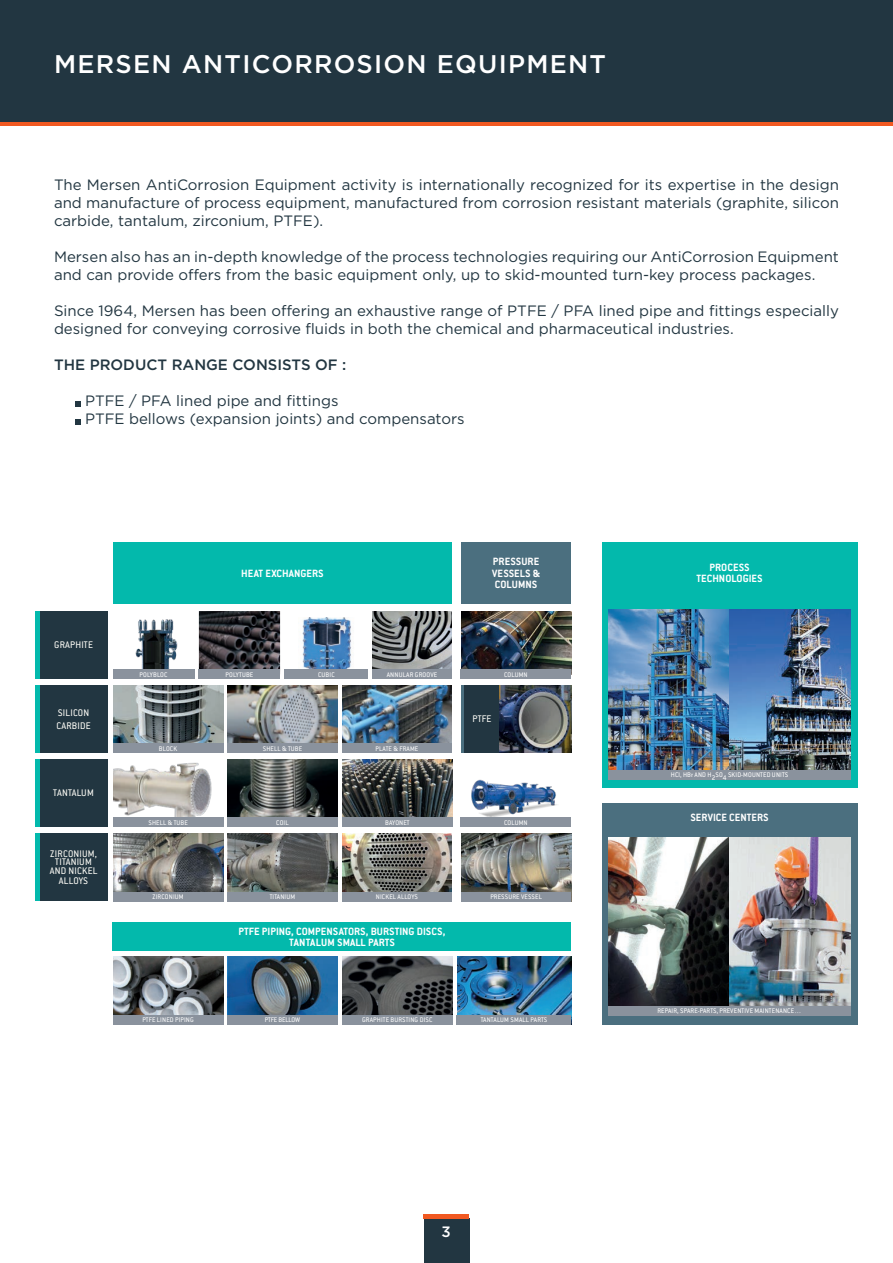
<style>
.page{position:relative;width:893px;height:1263px;background:#fff}
.page>*{position:absolute;margin:0;border:0;box-sizing:border-box;transform-origin:0 0}
.t1{font:500 25.5px "Gotham";letter-spacing:.05em;color:#fff}
.t2{font:15px/18px "Gotham";color:#223641}
.t3{font:500 15px "Gotham";color:#223641}
.t4{font:500 15px "Gotham";color:#fff}
.t5{font:700 11.55px/11.6px "Conduit ITC";letter-spacing:.005em;color:#fff;text-align:center}
.t6{font:10.5px/8.4px "Conduit ITC";letter-spacing:.02em;color:#fffef8}
.t7{font:7.35px "Conduit ITC";letter-spacing:.02em;color:#fff}
.t8{font:7.35px "Conduit ITC";letter-spacing:-.01em;color:#fff}
</style>
<div class="page">
<hr style="left:0;top:122px;width:893px;height:4px;background:#f15921">
<div style="left:0;top:0;width:893px;height:122px;background:#223641"></div>
<div style="left:424px;top:1218px;width:45px;height:45px;background:#223641"></div>
<hr style="left:424px;top:1214px;width:45px;height:4px;background:#f15921">
<svg style="left:75px;top:401px;width:6px;height:5px"></svg>
<svg style="left:75px;top:419px;width:6px;height:5px"></svg>
<div style="left:113px;top:542px;width:339px;height:62px;background:#03b9ac"></div>
<img style="left:342px;top:759px;width:110px;height:59px">
<div style="left:40px;top:611px;width:67px;height:68px;background:#223641"></div>
<hr style="left:36px;top:611px;width:4px;height:68px;background:#03b9ac">
<div style="left:40px;top:685px;width:67px;height:68px;background:#223641"></div>
<hr style="left:36px;top:685px;width:4px;height:68px;background:#03b9ac">
<img style="left:372px;top:611px;width:80px;height:59px">
<img style="left:342px;top:685px;width:110px;height:63px">
<img style="left:342px;top:833px;width:110px;height:59px">
<img style="left:342px;top:956px;width:110px;height:59px">
<div style="left:40px;top:759px;width:67px;height:68px;background:#223641"></div>
<hr style="left:36px;top:759px;width:4px;height:68px;background:#03b9ac">
<div style="left:40px;top:833px;width:67px;height:68px;background:#223641"></div>
<hr style="left:36px;top:833px;width:4px;height:68px;background:#03b9ac">
<div style="left:113px;top:922px;width:458px;height:29px;background:#03b9ac"></div>
<div style="left:602px;top:803px;width:255px;height:29px;background:#4b6f7f"></div>
<div style="left:602px;top:823px;width:255px;height:201px;background:#4b6f7f"></div>
<div style="left:602px;top:542px;width:255px;height:246px;background:#03b9ac"></div>
<img style="left:124px;top:619px;width:63px;height:51px">
<img style="left:227px;top:759px;width:111px;height:59px">
<img style="left:227px;top:685px;width:111px;height:59px">
<img style="left:113px;top:762px;width:103px;height:56px">
<img style="left:228px;top:833px;width:110px;height:59px">
<img style="left:227px;top:956px;width:111px;height:59px">
<img style="left:113px;top:685px;width:110px;height:59px">
<img style="left:113px;top:833px;width:110px;height:59px">
<img style="left:113px;top:956px;width:110px;height:59px">
<svg style="left:461px;top:685px;width:4px;height:68px"></svg>
<img style="left:461px;top:611px;width:110px;height:59px">
<img style="left:499px;top:685px;width:72px;height:68px">
<img style="left:461px;top:833px;width:110px;height:59px">
<img style="left:457px;top:956px;width:114px;height:59px">
<img style="left:465px;top:779px;width:93px;height:39px">
<div style="left:465px;top:685px;width:34px;height:68px;background:#223641"></div>
<div style="left:461px;top:542px;width:110px;height:62px;background:#4b6f7f"></div>
<div style="left:113px;top:670px;width:81px;height:9px;background:#8a929d"></div>
<div style="left:113px;top:744px;width:110px;height:9px;background:#8a929d"></div>
<div style="left:113px;top:818px;width:110px;height:9px;background:#8a929d"></div>
<div style="left:113px;top:892px;width:110px;height:9px;background:#8a929d"></div>
<div style="left:113px;top:1015px;width:110px;height:9px;background:#8a929d"></div>
<img style="left:298px;top:617px;width:57px;height:53px">
<div style="left:285px;top:670px;width:83px;height:9px;background:#8a929d"></div>
<img style="left:199px;top:611px;width:81px;height:59px">
<div style="left:199px;top:670px;width:81px;height:9px;background:#8a929d"></div>
<div style="left:227px;top:744px;width:111px;height:9px;background:#8a929d"></div>
<div style="left:227px;top:818px;width:111px;height:9px;background:#8a929d"></div>
<div style="left:227px;top:892px;width:111px;height:9px;background:#8a929d"></div>
<div style="left:227px;top:1015px;width:111px;height:9px;background:#8a929d"></div>
<div style="left:372px;top:670px;width:80px;height:9px;background:#8a929d"></div>
<div style="left:342px;top:744px;width:109px;height:9px;background:#8a929d"></div>
<div style="left:342px;top:818px;width:110px;height:9px;background:#8a929d"></div>
<div style="left:342px;top:892px;width:110px;height:9px;background:#8a929d"></div>
<div style="left:342px;top:1015px;width:110px;height:9px;background:#8a929d"></div>
<img style="left:608px;top:837px;width:242px;height:169px">
<div style="left:461px;top:670px;width:110px;height:9px;background:#8a929d"></div>
<div style="left:461px;top:818px;width:110px;height:9px;background:#8a929d"></div>
<div style="left:461px;top:892px;width:110px;height:9px;background:#8a929d"></div>
<div style="left:457px;top:1015px;width:114px;height:9px;background:#8a929d"></div>
<img style="left:608px;top:609px;width:242px;height:161px">
<div style="left:608px;top:770px;width:242px;height:10px;background:#8a929d"></div>
<div style="left:608px;top:1006px;width:242px;height:10px;background:#8a929d"></div>
<h1 class="t1" style="left:54px;top:47px;width:554px">MERSEN ANTICORROSION EQUIPMENT</h1>
<p class="t2" style="left:54px;top:176px;width:786px;text-align:justify">The Mersen AntiCorrosion Equipment activity is internationally recognized for its expertise in the design and manufacture of process equipment, manufactured from corrosion resistant materials (graphite, silicon carbide, tantalum, zirconium, PTFE).</p>
<p class="t2" style="left:54px;top:248px;width:786px">Mersen also has an in-depth knowledge of the process technologies requiring our AntiCorrosion Equipment and can provide offers from the basic equipment only, up to skid-mounted turn-key process packages.</p>
<p class="t2" style="left:54px;top:302px;width:786px">Since 1964, Mersen has been offering an exhaustive range of PTFE / PFA lined pipe and fittings especially designed for conveying corrosive fluids in both the chemical and pharmaceutical industries.</p>
<p class="t3" style="left:54px;top:355px;width:294px">THE PRODUCT RANGE CONSISTS OF :</p>
<p class="t2" style="left:85px;top:392px;width:381px">PTFE / PFA lined pipe and fittings<br>PTFE bellows (expansion joints) and compensators</p>
<p class="t6" style="left:54px;top:640px;width:40px">GRAPHITE</p>
<p class="t6" style="left:56px;top:706px;width:36px;line-height:12.6px">SILICON<br>CARBIDE</p>
<p class="t6" style="left:53px;top:788px;width:42px">TANTALUM</p>
<p class="t6" style="left:50px;top:849px;width:49px;text-align:center">ZIRCONIUM,<br>TITANIUM<br>AND NICKEL</p>
<p class="t6" style="left:59px;top:876px;width:31px">ALLOYS</p>
<p class="t5" style="left:241px;top:567px;width:84px">HEAT EXCHANGERS</p>
<p class="t5" style="left:492px;top:555px;width:49px;text-align:justify">PRESSURE VESSELS &amp; COLUMNS</p>
<p class="t7" style="left:140px;top:670px;width:29px">POLYBLOC</p>
<p class="t7" style="left:226px;top:670px;width:29px">POLYTUBE</p>
<p class="t7" style="left:318px;top:670px;width:18px">CUBIC</p>
<p class="t7" style="left:387px;top:670px;width:52px">ANNULAR GROOVE</p>
<p class="t7" style="left:504px;top:670px;width:25px">COLUMN</p>
<p class="t6" style="left:473px;top:714px;width:20px">PTFE</p>
<p class="t7" style="left:159px;top:744px;width:20px">BLOCK</p>
<p class="t7" style="left:263px;top:744px;width:41px">SHELL &amp; TUBE</p>
<p class="t7" style="left:375px;top:744px;width:44px">PLATE &amp; FRAME</p>
<p class="t7" style="left:148px;top:818px;width:41px">SHELL &amp; TUBE</p>
<p class="t7" style="left:276px;top:818px;width:14px">COIL</p>
<p class="t7" style="left:385px;top:818px;width:26px">BAYONET</p>
<p class="t7" style="left:504px;top:818px;width:25px">COLUMN</p>
<p class="t7" style="left:153px;top:892px;width:33px">ZIRCONIUM</p>
<p class="t7" style="left:270px;top:892px;width:27px">TITANIUM</p>
<p class="t7" style="left:376px;top:892px;width:44px">NICKEL ALLOYS</p>
<p class="t7" style="left:490px;top:892px;width:53px">PRESSURE VESSEL</p>
<p class="t5" style="left:239px;top:925px;width:208px">PTFE PIPING, COMPENSATORS, BURSTING DISCS,<br>TANTALUM SMALL PARTS</p>
<p class="t7" style="left:142px;top:1015px;width:53px">PTFE LINED PIPING</p>
<p class="t8" style="left:265px;top:1015px;width:37px">PTFE BELLOW</p>
<p class="t7" style="left:362px;top:1015px;width:72px">GRAPHITE BURSTING DISC</p>
<p class="t7" style="left:481px;top:1015px;width:68px">TANTALUM SMALL PARTS</p>
<p class="t4" style="left:441px;top:1222px;width:11px">3</p>
<p class="t5" style="left:696px;top:561px;width:68px">PROCESS<br>TECHNOLOGIES</p>
<p class="t7" style="left:671px;top:771px;width:119px">HCl, HBr AND H2SO4 SKID-MOUNTED UNITS</p>
<p class="t5" style="left:690px;top:812px;width:80px">SERVICE CENTERS</p>
<p class="t7" style="left:657px;top:1007px;width:146px">REPAIR, SPARE-PARTS, PREVENTIVE MAINTENANCE…</p>
</div>
